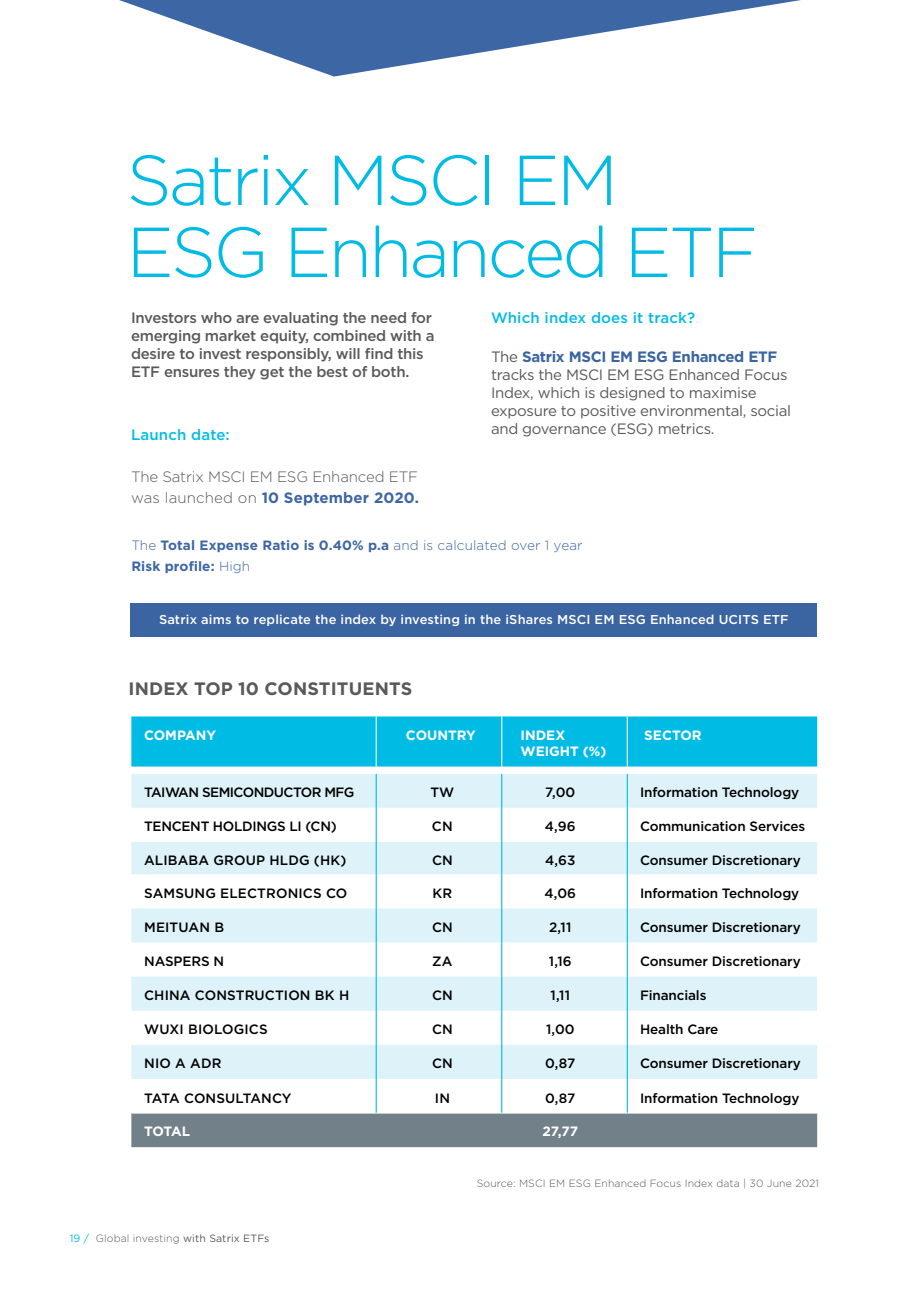
<style>
.page{position:relative;width:915px;height:1297px;background:#fff}
.page>*{position:absolute;margin:0;border:0;box-sizing:border-box;transform-origin:0 0}
.t1{font:300 70.5px/72px "Gotham";letter-spacing:-.04em;color:#00bce4}
.t2{font:700 18px "Gotham";letter-spacing:.01em;color:#58595b}
.t3{font:15px/18px "Gotham";letter-spacing:-.02em;color:#58595b}
.t4{font:500 15px/18px "Gotham";letter-spacing:-.02em;color:#58595b}
.t5{font:300 15px/21px "Gotham";letter-spacing:-.01em;color:#58595b}
.t6{font:500 15px "Gotham";letter-spacing:.01em;color:#00bce4}
.t7{font:500 13.5px "Gotham";letter-spacing:-.01em;color:#000}
.t8{font:500 13.5px "Gotham";letter-spacing:.01em;color:#000}
.t9{font:700 13.5px/21px "Gotham";letter-spacing:.01em;color:#3c66a4}
.t10{font:700 13.5px/16.2px "Gotham";color:#fff}
.t11{font:500 13.5px "Gotham";letter-spacing:-.04em;color:#000}
.t12{font:500 12.9px "Gotham";letter-spacing:.01em;color:#fff}
.t13{font:300 10.5px "Gotham";letter-spacing:.01em;color:#58595b}
.s1{font-weight:700;color:#3c66a4}
.s2{font-weight:700;color:#3a64a2}
.s3{font-weight:300}
.s4{font-weight:400;color:#00bce4}
.s5{font-weight:400}
</style>
<div class="page">
<svg style="left:119px;top:0;width:681px;height:77px"></svg>
<div style="left:130px;top:603px;width:686px;height:34px;background:#3a64a2"></div>
<div style="left:131px;top:716px;width:685px;height:50px;background:#00bce4"></div>
<svg style="left:131px;top:774px;width:685px;height:305px"></svg>
<div style="left:131px;top:842px;width:685px;height:32px;background:#def2f9"></div>
<div style="left:131px;top:1114px;width:685px;height:33px;background:#72808a"></div>
<hr style="left:375px;top:716px;width:1px;height:50px;background:#fff">
<hr style="left:501px;top:716px;width:1px;height:50px;background:#fff">
<hr style="left:626px;top:716px;width:1px;height:50px;background:#fff">
<hr style="left:375px;top:774px;width:1px;height:34px;background:#00bce4">
<hr style="left:501px;top:774px;width:1px;height:34px;background:#00bce4">
<hr style="left:626px;top:774px;width:1px;height:34px;background:#00bce4">
<hr style="left:375px;top:808px;width:1px;height:34px;background:#00bce4">
<hr style="left:375px;top:842px;width:1px;height:32px;background:#00bce4">
<hr style="left:375px;top:874px;width:1px;height:34px;background:#00bce4">
<hr style="left:501px;top:874px;width:1px;height:34px;background:#00bce4">
<hr style="left:626px;top:874px;width:1px;height:34px;background:#00bce4">
<hr style="left:375px;top:908px;width:1px;height:34px;background:#00bce4">
<hr style="left:501px;top:908px;width:1px;height:34px;background:#00bce4">
<hr style="left:626px;top:908px;width:1px;height:34px;background:#00bce4">
<hr style="left:375px;top:942px;width:1px;height:35px;background:#00bce4">
<hr style="left:501px;top:942px;width:1px;height:35px;background:#00bce4">
<hr style="left:626px;top:942px;width:1px;height:35px;background:#00bce4">
<hr style="left:375px;top:977px;width:1px;height:34px;background:#00bce4">
<hr style="left:501px;top:977px;width:1px;height:34px;background:#00bce4">
<hr style="left:626px;top:977px;width:1px;height:34px;background:#00bce4">
<hr style="left:375px;top:1011px;width:1px;height:34px;background:#00bce4">
<hr style="left:501px;top:1011px;width:1px;height:34px;background:#00bce4">
<hr style="left:626px;top:1011px;width:1px;height:34px;background:#00bce4">
<hr style="left:375px;top:1045px;width:1px;height:34px;background:#00bce4">
<hr style="left:501px;top:1045px;width:1px;height:34px;background:#00bce4">
<hr style="left:626px;top:1045px;width:1px;height:34px;background:#00bce4">
<hr style="left:375px;top:1079px;width:1px;height:34px;background:#00bce4">
<hr style="left:501px;top:1079px;width:1px;height:34px;background:#00bce4">
<hr style="left:626px;top:1079px;width:1px;height:34px;background:#00bce4">
<hr style="left:501px;top:808px;width:1px;height:34px;background:#00bce4">
<hr style="left:626px;top:808px;width:1px;height:34px;background:#00bce4">
<hr style="left:501px;top:842px;width:1px;height:32px;background:#00bce4">
<hr style="left:626px;top:842px;width:1px;height:32px;background:#00bce4">
<h1 class="t1" style="left:126px;top:142px;width:633px">Satrix MSCI EM<br>ESG Enhanced ETF</h1>
<p class="t4" style="left:131px;top:308px;width:305px">Investors who are evaluating the need for emerging market equity, combined with a desire to invest responsibly, will find this ETF ensures they get the best of both.</p>
<p class="t6" style="left:131px;top:424px;width:100px">Launch date:</p>
<p class="t5" style="left:131px;top:465px;width:289px">The Satrix MSCI EM ESG Enhanced ETF was launched on <span class="s1">10 September 2020.</span></p>
<p class="t6" style="left:491px;top:307px;width:205px">Which index does it track?</p>
<p class="t3" style="left:491px;top:347px;width:301px">The <span class="s2">Satrix MSCI EM ESG Enhanced ETF </span>tracks the MSCI EM ESG Enhanced Focus Index, which is designed to maximise exposure to positive environmental, social and governance (ESG) metrics.</p>
<p class="t9" style="left:131px;top:535px;width:452px"><span class="s3">The</span> Total Expense Ratio is 0.40% p.a <span class="s3">and is calculated over 1 year<br></span>Risk profile: <span class="s3">High</span></p>
<p class="t12" style="left:159px;top:611px;width:631px">Satrix aims to replicate the index by investing in the iShares MSCI EM ESG Enhanced UCITS ETF</p>
<h2 class="t2" style="left:128px;top:677px;width:285px">INDEX TOP 10 CONSTITUENTS</h2>
<p class="t10" style="left:144px;top:727px;width:73px">COMPANY</p>
<p class="t10" style="left:406px;top:727px;width:71px">COUNTRY</p>
<p class="t10" style="left:520px;top:727px;width:87px">INDEX<br>WEIGHT (%)</p>
<p class="t10" style="left:644px;top:727px;width:59px">SECTOR</p>
<p class="t11" style="left:144px;top:783px;width:212px">TAIWAN SEMICONDUCTOR MFG</p>
<p class="t7" style="left:430px;top:783px;width:25px">TW</p>
<p class="t7" style="left:545px;top:783px;width:32px">7,00</p>
<p class="t7" style="left:640px;top:783px;width:161px">Information Technology</p>
<p class="t7" style="left:144px;top:818px;width:194px">TENCENT HOLDINGS LI (CN)</p>
<p class="t7" style="left:432px;top:818px;width:22px">CN</p>
<p class="t7" style="left:544px;top:818px;width:32px">4,96</p>
<p class="t7" style="left:640px;top:818px;width:167px">Communication Services</p>
<p class="t8" style="left:144px;top:852px;width:204px">ALIBABA GROUP HLDG (HK)</p>
<p class="t7" style="left:432px;top:852px;width:22px">CN</p>
<p class="t7" style="left:545px;top:852px;width:32px">4,63</p>
<p class="t7" style="left:640px;top:852px;width:162px">Consumer Discretionary</p>
<p class="t8" style="left:144px;top:884px;width:204px">SAMSUNG ELECTRONICS CO</p>
<p class="t7" style="left:432px;top:884px;width:21px">KR</p>
<p class="t7" style="left:544px;top:884px;width:33px">4,06</p>
<p class="t7" style="left:640px;top:884px;width:161px">Information Technology</p>
<p class="t8" style="left:144px;top:918px;width:81px">MEITUAN B</p>
<p class="t7" style="left:432px;top:918px;width:22px">CN</p>
<p class="t7" style="left:549px;top:918px;width:24px">2,11</p>
<p class="t7" style="left:640px;top:918px;width:162px">Consumer Discretionary</p>
<p class="t7" style="left:144px;top:952px;width:81px">NASPERS N</p>
<p class="t7" style="left:432px;top:952px;width:22px">ZA</p>
<p class="t7" style="left:548px;top:952px;width:24px">1,16</p>
<p class="t7" style="left:640px;top:952px;width:162px">Consumer Discretionary</p>
<p class="t8" style="left:144px;top:986px;width:206px">CHINA CONSTRUCTION BK H</p>
<p class="t7" style="left:432px;top:986px;width:22px">CN</p>
<p class="t7" style="left:550px;top:986px;width:21px">1,11</p>
<p class="t7" style="left:640px;top:986px;width:68px">Financials</p>
<p class="t8" style="left:144px;top:1021px;width:125px">WUXI BIOLOGICS</p>
<p class="t7" style="left:432px;top:1021px;width:22px">CN</p>
<p class="t7" style="left:546px;top:1021px;width:30px">1,00</p>
<p class="t7" style="left:640px;top:1021px;width:80px">Health Care</p>
<p class="t7" style="left:144px;top:1055px;width:79px">NIO A ADR</p>
<p class="t7" style="left:432px;top:1055px;width:22px">CN</p>
<p class="t7" style="left:545px;top:1055px;width:32px">0,87</p>
<p class="t7" style="left:640px;top:1055px;width:162px">Consumer Discretionary</p>
<p class="t7" style="left:144px;top:1089px;width:149px">TATA CONSULTANCY</p>
<p class="t7" style="left:435px;top:1089px;width:17px">IN</p>
<p class="t7" style="left:545px;top:1089px;width:32px">0,87</p>
<p class="t7" style="left:640px;top:1089px;width:161px">Information Technology</p>
<p class="t10" style="left:144px;top:1122px;width:47px">TOTAL</p>
<p class="t10" style="left:542px;top:1122px;width:37px">27,77</p>
<p class="t13" style="left:70px;top:1232px;width:201px"><span class="s4">19 /</span> Global investing <span class="s5">with Satrix ETFs</span></p>
<p class="t13" style="left:476px;top:1176px;width:343px">Source: MSCI EM ESG Enhanced Focus Index data | 30 June 2021</p>
</div>
